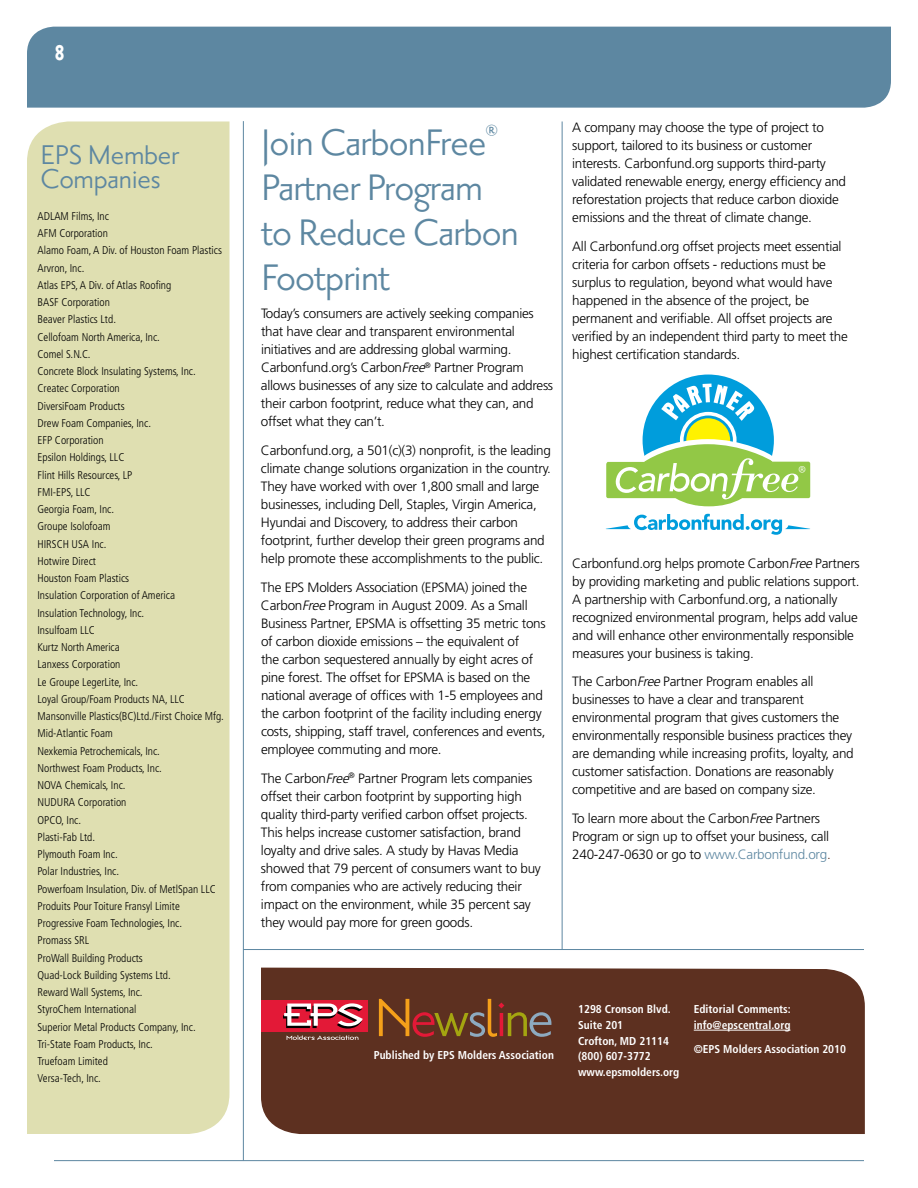
<style>
.page{position:relative;width:918px;height:1188px;background:#fff}
.page>*{position:absolute;margin:0;border:0;box-sizing:border-box;transform-origin:0 0}
.t1{font:65.55px "Priori San";letter-spacing:-.05em;color:#f5a01a}
.t2{font:45px/45px "Priori San";letter-spacing:-.02em;color:#5d87a1}
.t3{font:36px "Priori San Bold SC";color:#fff;scale:.8 1}
.t4{font:33px/24px "Priori San";letter-spacing:-.01em;color:#5d87a1}
.t5{font:14.55px "Myriad";color:#fff}
.t6{font:300 13.5px/18px "Frutiger";letter-spacing:-.02em;color:#000}
.t7{font:700 condensed 11.4px/15.8px "Frutiger";color:#fff}
.t8{font:300 condensed 11.25px/17.2px "Frutiger";color:#000}
.s1{font-style:italic}
.s2{color:#5d87a1}
.s3{color:#5d3020}
.s4{color:#e31937}
.s5{color:#a4a510}
.s6{color:#8daac0}
</style>
<div class="page">
<div style="left:27px;top:27px;width:864px;height:81px;background:#5d87a1"></div>
<hr style="left:243px;top:949px;width:621px;height:1px;background:#5d87a1">
<hr style="left:54px;top:1160px;width:810px;height:1px;background:#5d87a1">
<div style="left:27px;top:122px;width:203px;height:1012px;background:#dfdfb1"></div>
<hr style="left:243px;top:121px;width:1px;height:1040px;background:#5d87a1">
<hr style="left:562px;top:122px;width:1px;height:828px;background:#5d87a1">
<svg style="left:605px;top:374px;width:206px;height:161px"></svg>
<div style="left:261px;top:968px;width:604px;height:166px;background:#5d3020"></div>
<div style="left:261px;top:1000px;width:107px;height:32px;background:#e31937"></div>
<svg style="left:283px;top:1003px;width:80px;height:26px"></svg>
<svg style="left:287px;top:1035px;width:71px;height:5px"></svg>
<hr style="left:694px;top:1030px;width:96px;height:1px;background:#fff">
<h3 class="t3" style="left:54px;top:31px;width:15px">8</h3>
<h3 class="t4" style="left:40px;top:144px;width:140px">EPS Member<br>Companies</h3>
<p class="t8" style="left:38px;top:208px;width:188px">ADLAM Films, Inc<br>AFM Corporation<br>Alamo Foam, A Div. of Houston Foam Plastics<br>Arvron, Inc.<br>Atlas EPS, A Div. of Atlas Roofing<br>BASF Corporation<br>Beaver Plastics Ltd.<br>Cellofoam North America, Inc.<br>Comel S.N.C.<br>Concrete Block Insulating Systems, Inc.<br>Createc Corporation<br>DiversiFoam Products<br>Drew Foam Companies, Inc.<br>EFP Corporation<br>Epsilon Holdings, LLC<br>Flint Hills Resources, LP<br>FMI-EPS, LLC<br>Georgia Foam, Inc.<br>Groupe Isolofoam<br>HIRSCH USA Inc.<br>Hotwire Direct<br>Houston Foam Plastics<br>Insulation Corporation of America<br>Insulation Technology, Inc.<br>Insulfoam LLC<br>Kurtz North America<br>Lanxess Corporation<br>Le Groupe LegerLite, Inc.<br>Loyal Group/Foam Products NA, LLC<br>Mansonville Plastics(BC)Ltd./First Choice Mfg.<br>Mid-Atlantic Foam<br>Nexkemia Petrochemicals, Inc.<br>Northwest Foam Products, Inc.<br>NOVA Chemicals, Inc.<br>NUDURA Corporation<br>OPCO, Inc.<br>Plasti-Fab Ltd.<br>Plymouth Foam Inc.<br>Polar Industries, Inc.<br>Powerfoam Insulation, Div. of MetlSpan LLC<br>Produits Pour Toiture Fransyl Limite<br>Progressive Foam Technologies, Inc.<br>Promass SRL<br>ProWall Building Products<br>Quad-Lock Building Systems Ltd.<br>Reward Wall Systems, Inc.<br>StyroChem International<br>Superior Metal Products Company, Inc.<br>Tri-State Foam Products, Inc.<br>Truefoam Limited<br>Versa-Tech, Inc.</p>
<h2 class="t2" style="left:261px;top:120px;width:259px">Join CarbonFree<sup>®<br></sup>Partner Program to Reduce Carbon<br>Footprint</h2>
<p class="t6" style="left:261px;top:305px;width:294px">Today’s consumers are actively seeking companies that have clear and transparent environmental initiatives and are addressing global warming.<br>Carbonfund.org’s Carbon<span class="s1">Free</span><sup>®</sup> Partner Program allows businesses of any size to calculate and address their carbon footprint, reduce what they can, and offset what they can’t.</p>
<p class="t6" style="left:261px;top:441px;width:292px">Carbonfund.org, a 501(c)(3) nonprofit, is the leading climate change solutions organization in the country.<br>They have worked with over 1,800 small and large businesses, including Dell, Staples, Virgin America, Hyundai and Discovery, to address their carbon footprint, further develop their green programs and help promote these accomplishments to the public.</p>
<p class="t6" style="left:261px;top:578px;width:286px">The EPS Molders Association (EPSMA) joined the Carbon<span class="s1">Free</span>Program in August 2009. As a Small Business Partner, EPSMA is offsetting 35 metric tons of carbon dioxide emissions – the equivalent of<br>the carbon sequestered annually by eight acres of pine forest. The offset for EPSMA is based on the national average of offices with 1-5 employees and the carbon footprint of the facility including energy costs, shipping, staff travel, conferences and events, employee commuting and more.</p>
<p class="t6" style="left:261px;top:769px;width:281px">The Carbon<span class="s1">Free</span><sup>®</sup> Partner Program lets companies offset their carbon footprint by supporting high quality third-party verified carbon offset projects.<br>This helps increase customer satisfaction, brand loyalty and drive sales. A study by Havas Media showed that 79 percent of consumers want to buy from companies who are actively reducing their impact on the environment, while 35 percent say they would pay more for green goods.</p>
<p class="t6" style="left:572px;top:118px;width:275px">A company may choose the type of project to support, tailored to its business or customer interests. Carbonfund.org supports third-party validated renewable energy, energy efficiency and reforestation projects that reduce carbon dioxide emissions and the threat of climate change.</p>
<p class="t6" style="left:572px;top:237px;width:277px">All Carbonfund.org offset projects meet essential criteria for carbon offsets - reductions must be surplus to regulation, beyond what would have happened in the absence of the project, be permanent and verifiable. All offset projects are verified by an independent third party to meet the highest certification standards.</p>
<p class="t5" style="left:799px;top:463px;width:9px">®</p>
<p class="t6" style="left:572px;top:554px;width:289px">Carbonfund.org helps promote Carbon<span class="s1">Free</span>Partners by providing marketing and public relations support.<br>A partnership with Carbonfund.org, a nationally recognized environmental program, helps add value and will enhance other environmentally responsible measures your business is taking.</p>
<p class="t6" style="left:572px;top:673px;width:283px">The Carbon<span class="s1">Free</span>Partner Program enables all businesses to have a clear and transparent environmental program that gives customers the environmentally responsible business practices they are demanding while increasing profits, loyalty, and customer satisfaction. Donations are reasonably competitive and are based on company size.</p>
<p class="t6" style="left:572px;top:810px;width:260px">To learn more about the Carbon<span class="s1">Free</span>Partners<br>Program or sign up to offset your business, call<br>240-247-0630 or go to <span class="s2">www.Carbonfund.org</span><span class="s3">.</span></p>
<h1 class="t1" style="left:374px;top:983px;width:182px">N<span class="s4">e</span><span class="s5">w</span><span class="s6">s</span>l<span class="s4">i</span><span class="s5">n</span><span class="s6">e</span></h1>
<p class="t7" style="left:578px;top:1001px;width:103px">1298 Cronson Blvd.<br>Suite 201<br>Crofton, MD 21114 (800) 607-3772 www.epsmolders.org</p>
<p class="t7" style="left:694px;top:1001px;width:99px">Editorial Comments: info@epscentral.org</p>
<p class="t7" style="left:694px;top:1041px;width:154px">©EPS Molders Association 2010</p>
<p class="t7" style="left:374px;top:1048px;width:182px">Published by EPS Molders Association</p>
</div>
